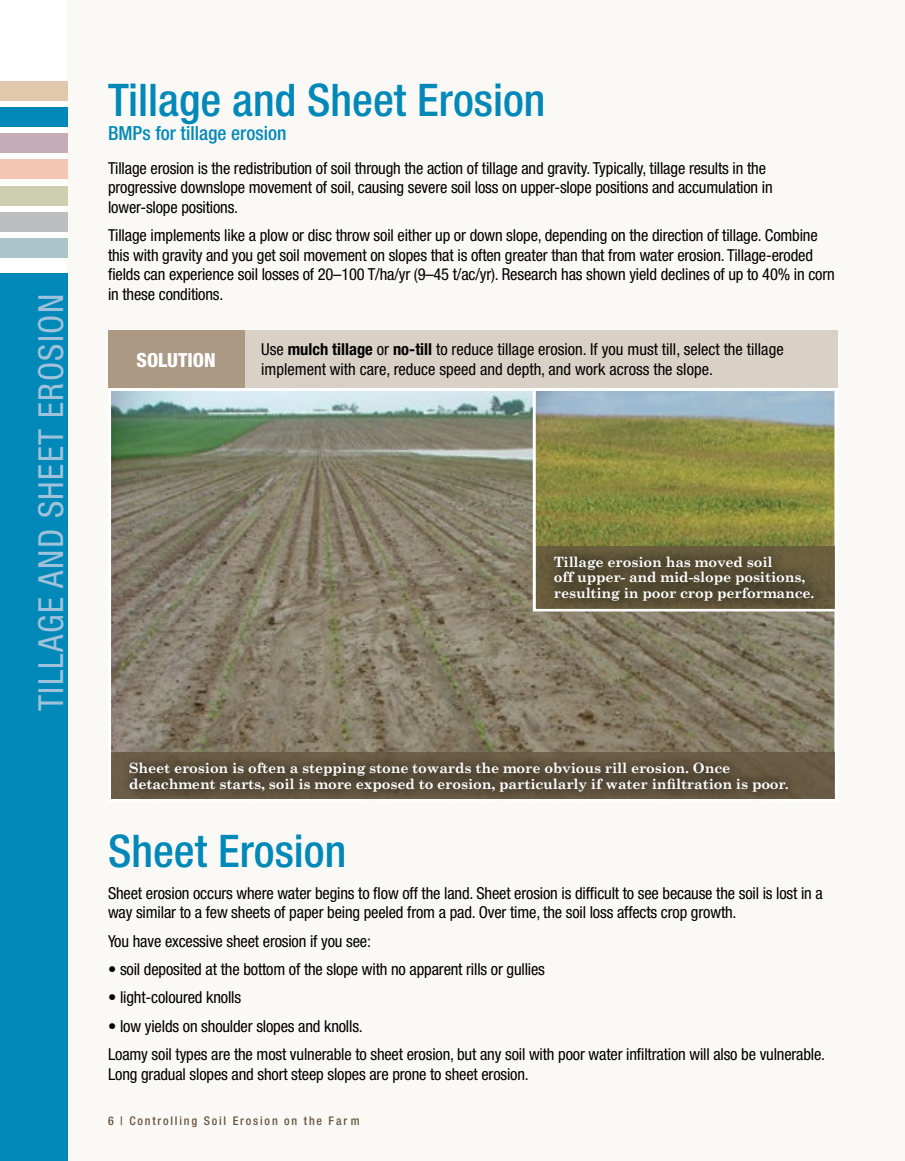
<style>
.page{position:relative;width:905px;height:1161px;background:#fff}
.page>*{position:absolute;margin:0;border:0;box-sizing:border-box;transform-origin:0 0}
.t1{font:500 condensed 45px "Helvetica Neue";color:#0089b8}
.t2{font:condensed 34.5px "Helvetica Neue";letter-spacing:.04em;color:#9fc2db}
.t3{font:500 condensed 19.5px "Helvetica Neue";color:#0089b8}
.t4{font:800 condensed 19.5px "Helvetica Neue";color:#fff}
.Body{font:condensed 16.5px/19.5px "Helvetica Neue";letter-spacing:-.01em;color:#000}
.t5{font:700 14.25px/15.8px "Century Schoolbook";letter-spacing:-.01em;color:#fff}
.t6{font:500 condensed 12px "Helvetica Neue";letter-spacing:.15em;color:#66563f}
.s1{font-weight:700}
</style>
<div class="page">
<div style="left:68px;top:0;width:836px;height:1161px;background:#fbf9f6"></div>
<div style="left:0;top:274px;width:68px;height:887px;background:#0089b8"></div>
<div style="left:0;top:81px;width:68px;height:19px;background:#e2c8ad"></div>
<div style="left:0;top:107px;width:68px;height:20px;background:#0089b8"></div>
<div style="left:0;top:134px;width:68px;height:19px;background:#c5acb7"></div>
<div style="left:0;top:160px;width:68px;height:19px;background:#f5c5b4"></div>
<div style="left:0;top:186px;width:68px;height:20px;background:#cdd0b0"></div>
<div style="left:0;top:212px;width:68px;height:20px;background:#bcbec0"></div>
<div style="left:0;top:239px;width:68px;height:19px;background:#abc5cb"></div>
<div style="left:108px;top:330px;width:729px;height:58px;background:#dad1c6"></div>
<div style="left:108px;top:330px;width:136px;height:58px;background:#ab9983"></div>
<img style="left:112px;top:392px;width:721px;height:361px">
<img style="left:536px;top:392px;width:297px;height:154px">
<div style="left:532px;top:388px;width:305px;height:224px;border:3px solid #fff"></div>
<div style="left:536px;top:546px;width:298px;height:63px;background:#6a5e3e"></div>
<div style="left:543px;top:544px;width:283px;height:70px;background:#000;opacity:.75"></div>
<div style="left:111px;top:753px;width:723px;height:46px;background:#66563f"></div>
<div style="left:118px;top:751px;width:683px;height:54px;background:#000;opacity:.75"></div>
<h2 class="t2" style="left:31px;top:711px;width:419px;rotate:-90deg">TILLAGE AND SHEET EROSION</h2>
<h2 class="t1" style="left:108px;top:73px;width:439px">Tillage and Sheet Erosion</h2>
<h3 class="t3" style="left:108px;top:121px;width:180px">BMPs for tillage erosion</h3>
<p class="Body" style="left:108px;top:158px;width:666px">Tillage erosion is the redistribution of soil through the action of tillage and gravity. Typically, tillage results in the progressive downslope movement of soil, causing severe soil loss on upper-slope positions and accumulation in lower-slope positions.</p>
<p class="Body" style="left:108px;top:225px;width:728px">Tillage implements like a plow or disc throw soil either up or down slope, depending on the direction of tillage. Combine this with gravity and you get soil movement on slopes that is often greater than that from water erosion. Tillage-eroded fields can experience soil losses of 20–100 T/ha/yr (9–45 t/ac/yr). Research has shown yield declines of up to 40% in corn in these conditions.</p>
<h4 class="t4" style="left:137px;top:348px;width:81px">SOLUTION</h4>
<p class="Body" style="left:261px;top:340px;width:524px">Use <span class="s1">mulch tillage</span> or <span class="s1">no-till</span> to reduce tillage erosion. If you must till, select the tillage implement with care, reduce speed and depth, and work across the slope.</p>
<p class="t5" style="left:553px;top:553px;width:262px">Tillage erosion has moved soil<br>off upper- and mid-slope positions, resulting in poor crop performance.</p>
<p class="t5" style="left:129px;top:760px;width:661px">Sheet erosion is often a stepping stone towards the more obvious rill erosion. Once detachment starts, soil is more exposed to erosion, particularly if water infiltration is poor.</p>
<h2 class="t1" style="left:108px;top:824px;width:240px">Sheet Erosion</h2>
<p class="Body" style="left:108px;top:883px;width:716px">Sheet erosion occurs where water begins to flow off the land. Sheet erosion is difficult to see because the soil is lost in a way similar to a few sheets of paper being peeled from a pad. Over time, the soil loss affects crop growth.</p>
<p class="Body" style="left:108px;top:931px;width:264px">You have excessive sheet erosion if you see:</p>
<p class="Body" style="left:108px;top:959px;width:438px">• soil deposited at the bottom of the slope with no apparent rills or gullies</p>
<p class="Body" style="left:108px;top:988px;width:135px">• light-coloured knolls</p>
<p class="Body" style="left:108px;top:1016px;width:256px">• low yields on shoulder slopes and knolls.</p>
<p class="Body" style="left:108px;top:1045px;width:718px">Loamy soil types are the most vulnerable to sheet erosion, but any soil with poor water infiltration will also be vulnerable.<br>Long gradual slopes and short steep slopes are prone to sheet erosion.</p>
<p class="t6" style="left:108px;top:1114px;width:253px">6 | Controlling Soil Erosion on the Far m</p>
</div>
